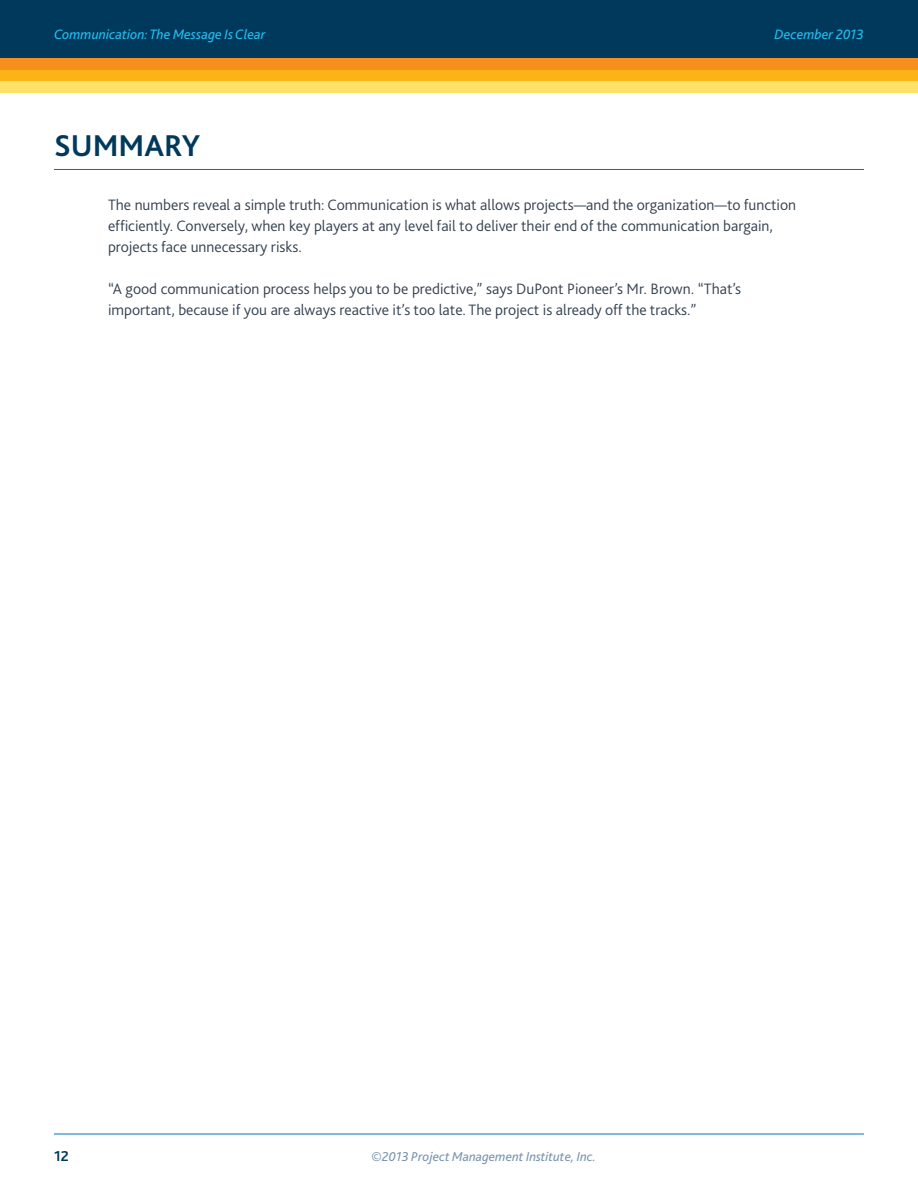
<style>
.page{position:relative;width:918px;height:1188px;background:#fff}
.page>*{position:absolute;margin:0;border:0;box-sizing:border-box;transform-origin:0 0}
.Heading_1{font:700 31.5px "Bliss 2";color:#00395c}
.Body{font:300 15.75px/21px "Bliss 2";color:#334150}
.t1{font:700 15px "Bliss 2";color:#00395c}
.t2{font:italic 14.25px "Bliss 2";color:#26bff0}
.t3{font:italic 13.5px "Bliss 2";color:#7994b0}
</style>
<div class="page">
<div style="left:0;top:0;width:918px;height:81px;background:#00395c"></div>
<div style="left:0;top:58px;width:918px;height:12px;background:#f68f1e"></div>
<div style="left:0;top:70px;width:918px;height:11px;background:#fbb416"></div>
<div style="left:0;top:81px;width:918px;height:12px;background:#ffe068"></div>
<hr style="left:54px;top:1134px;width:810px;height:1px;background:#0072bc">
<hr style="left:54px;top:169px;width:810px;height:1px;background:#0072bc">
<p class="t2" style="left:54px;top:25px;width:213px">Communication: The Message Is Clear</p>
<p class="t2" style="left:775px;top:25px;width:91px">December 2013</p>
<p class="Heading_1" style="left:54px;top:126px;width:148px">SUMMARY</p>
<p class="Body" style="left:108px;top:194px;width:690px">The numbers reveal a simple truth: Communication is what allows projects—and the organization—to function efficiently. Conversely, when key players at any level fail to deliver their end of the communication bargain, projects face unnecessary risks.</p>
<p class="Body" style="left:108px;top:277px;width:635px">“A good communication process helps you to be predictive,” says DuPont Pioneer’s Mr. Brown. “That’s important, because if you are always reactive it’s too late. The project is already off the tracks.”</p>
<p class="t1" style="left:54px;top:1147px;width:16px">12</p>
<p class="t3" style="left:371px;top:1148px;width:226px">©2013 Project Management Institute, Inc.</p>
</div>
